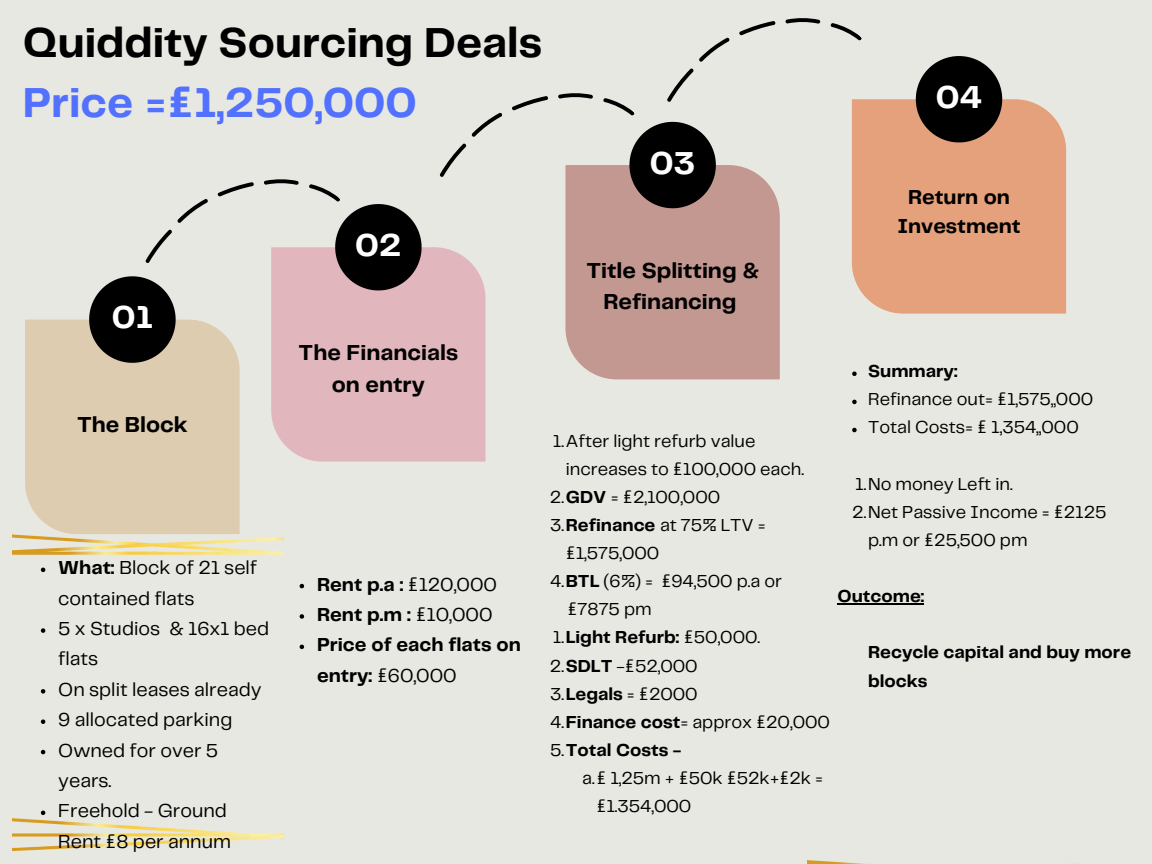
<style>
.page{position:relative;width:1152px;height:864px;background:#e8e8e2}
.page>*{position:absolute;margin:0;border:0;box-sizing:border-box;transform-origin:0 0}
.t1{font:700 43.5px "Telegraf";color:#000}
.t2{font:700 43.5px "Telegraf";color:#5271ff}
.t3{font:700 33px "Telegraf";color:#fff}
.t4{font:700 22.5px/31.5px "Telegraf";color:#000;text-align:center}
.t5{font:700 21px/29.2px "Telegraf";color:#000;text-align:center}
.t6{font:19.5px/30.3px "Telegraf";color:#000}
.t7{font:700 19.5px/30.3px "Telegraf";color:#000}
.t8{font:18px/28.2px "Telegraf";color:#000}
.t9{font:700 18px/28.2px "Telegraf";color:#000}
.s1{font-weight:700}
.s2{font-weight:400}
</style>
<div class="page">
<div style="left:25px;top:320px;width:215px;height:214px;background:#deccb1"></div>
<svg style="left:89px;top:276px;width:87px;height:87px;background:#32302d"></svg>
<div style="left:271px;top:247px;width:215px;height:215px;background:#e1b7bd"></div>
<div style="left:565px;top:165px;width:215px;height:214px;background:#c39891"></div>
<div style="left:852px;top:99px;width:214px;height:215px;background:#e4a17b"></div>
<svg style="left:916px;top:56px;width:86px;height:86px;background:#2f2924"></svg>
<svg style="left:145px;top:199px;width:63px;height:64px"></svg>
<svg style="left:217px;top:179px;width:82px;height:18px"></svg>
<svg style="left:307px;top:184px;width:115px;height:106px"></svg>
<svg style="left:439px;top:112px;width:64px;height:65px"></svg>
<svg style="left:512px;top:93px;width:81px;height:18px"></svg>
<svg style="left:601px;top:37px;width:130px;height:171px"></svg>
<svg style="left:739px;top:18px;width:82px;height:18px"></svg>
<svg style="left:830px;top:23px;width:32px;height:18px"></svg>
<img style="left:12px;top:534px;width:272px;height:317px">
<svg style="left:300px;top:584px;width:4px;height:4px"></svg>
<svg style="left:300px;top:614px;width:4px;height:5px"></svg>
<svg style="left:300px;top:645px;width:4px;height:4px"></svg>
<svg style="left:852px;top:372px;width:5px;height:4px"></svg>
<svg style="left:852px;top:400px;width:5px;height:4px"></svg>
<svg style="left:852px;top:428px;width:5px;height:4px"></svg>
<hr style="left:838px;top:603px;width:86px;height:1px;background:#000">
<img style="left:808px;top:860px;width:271px;height:4px">
<svg style="left:41px;top:568px;width:4px;height:4px"></svg>
<svg style="left:41px;top:628px;width:4px;height:5px"></svg>
<svg style="left:41px;top:689px;width:4px;height:5px"></svg>
<svg style="left:41px;top:719px;width:4px;height:5px"></svg>
<svg style="left:41px;top:750px;width:4px;height:4px"></svg>
<svg style="left:41px;top:811px;width:4px;height:4px"></svg>
<h1 class="t1" style="left:23px;top:23px;width:521px">Quiddity Sourcing Deals</h1>
<p class="t2" style="left:23px;top:84px;width:395px">Price =£1,250,000</p>
<p class="t3" style="left:936px;top:83px;width:48px">04</p>
<p class="t3" style="left:112px;top:303px;width:42px">01</p>
<p class="t4" style="left:77px;top:410px;width:112px">The Block</p>
<p class="t6" style="left:58px;top:554px;width:200px"><span class="s1">What:</span> Block of 21 self contained flats</p>
<p class="t6" style="left:58px;top:614px;width:212px">5 x Studios &amp; 16x1 bed flats</p>
<p class="t6" style="left:58px;top:675px;width:205px">On split leases already</p>
<p class="t6" style="left:58px;top:706px;width:176px">9 allocated parking</p>
<p class="t6" style="left:58px;top:736px;width:161px">Owned for over 5 years.</p>
<p class="t6" style="left:58px;top:797px;width:174px">Freehold - Ground<br>Rent £8 per annum</p>
<p class="t3" style="left:355px;top:231px;width:48px">02</p>
<p class="t4" style="left:299px;top:338px;width:161px">The Financials on entry</p>
<p class="t7" style="left:317px;top:570px;width:181px">Rent p.a : <span class="s2">£120,000</span></p>
<p class="t7" style="left:317px;top:600px;width:177px">Rent p.m : <span class="s2">£10,000</span></p>
<h1 class="t7" style="left:317px;top:631px;width:205px">Price of each flats on entry: <span class="s2">£60,000</span></h1>
<p class="t3" style="left:650px;top:148px;width:47px">03</p>
<p class="t4" style="left:586px;top:256px;width:174px">Title Splitting &amp;<br>Refinancing</p>
<h3 class="t5" style="left:897px;top:183px;width:125px">Return on<br>Investment</h3>
<p class="t8" style="left:566px;top:427px;width:240px;text-indent:-13px">1.After light refurb value increases to £100,000 each.</p>
<h2 class="t8" style="left:550px;top:484px;width:172px">2.<span class="s1">GDV</span> = £2,100,000</h2>
<p class="t8" style="left:566px;top:512px;width:201px;text-indent:-16px">3.<span class="s1">Refinance</span> at 75% LTV = £1,575,000</p>
<p class="t8" style="left:550px;top:568px;width:233px">4.<span class="s1">BTL</span> (6%) = £94,500 p.a or</p>
<p class="t8" style="left:568px;top:596px;width:86px">£7875 pm</p>
<p class="t9" style="left:553px;top:624px;width:209px"><span class="s2">1.</span>Light Refurb: <span class="s2">£50,000.</span></p>
<h2 class="t8" style="left:550px;top:652px;width:149px">2.<span class="s1">SDLT</span> -£52,000</h2>
<p class="t8" style="left:550px;top:681px;width:149px">3.<span class="s1">Legals</span> = £2000</p>
<p class="t8" style="left:550px;top:709px;width:281px">4.<span class="s1">Finance cost</span>= approx £20,000</p>
<p class="t9" style="left:550px;top:737px;width:133px"><span class="s2">5.</span>Total Costs -</p>
<h2 class="t8" style="left:596px;top:765px;width:228px;text-indent:-14px">a.£ 1,25m + £50k £52k+£2k = £1.354,000</h2>
<p class="t9" style="left:868px;top:358px;width:91px">Summary:</p>
<p class="t8" style="left:868px;top:386px;width:227px">Refinance out= £1,575,,000</p>
<p class="t8" style="left:868px;top:414px;width:212px">Total Costs= £ 1,354,,000</p>
<h2 class="t8" style="left:855px;top:471px;width:159px">1.No money Left in.</h2>
<p class="t8" style="left:868px;top:499px;width:240px;text-indent:-16px">2.Net Passive Income = £2125 p.m or £25,500 pm</p>
<p class="t9" style="left:838px;top:583px;width:88px">Outcome:</p>
<p class="t9" style="left:868px;top:639px;width:264px">Recycle capital and buy more blocks</p>
</div>
